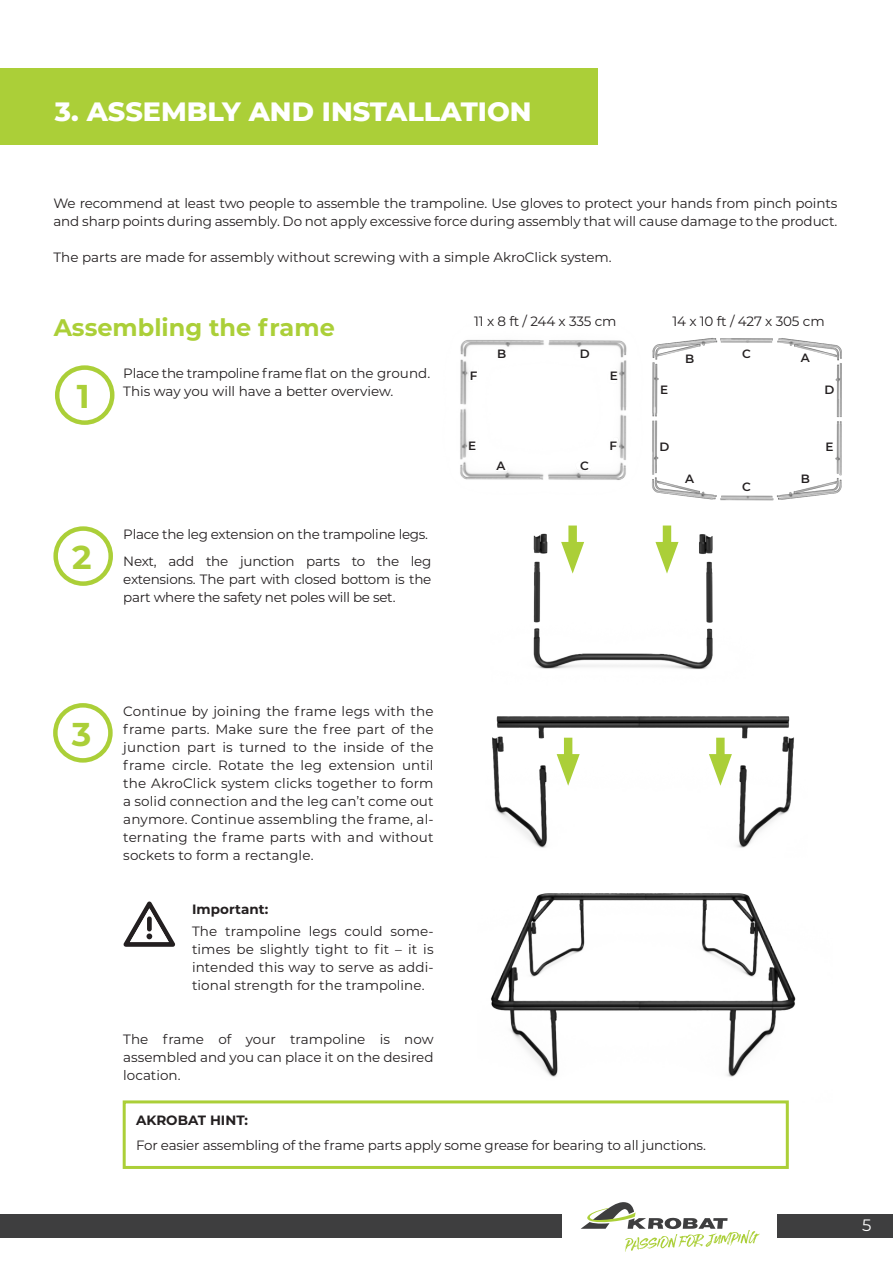
<style>
.page{position:relative;width:893px;height:1263px;background:#fff}
.page>*{position:absolute;margin:0;border:0;box-sizing:border-box;transform-origin:0 0}
.Tekst_bold{font:700 33px "Montserrat";color:#abcf38}
.Header_1{font:800 27px "Montserrat";color:#fff}
.Header_2{font:700 24px "Montserrat";color:#abcf38}
.t1{font:16.5px "Montserrat";color:#fff}
.Tekst{font:13.5px/18px "Montserrat";letter-spacing:-.01em;color:#231f20;text-align:justify}
.Tekst_bold-2{font:13.5px "Montserrat";letter-spacing:-.015em;color:#231f20}
.Tekst_bold-3{font:700 13.5px "Montserrat";color:#231f20}
.Tekst-2{font:600 12px "Montserrat";color:#231f20}
</style>
<div class="page">
<div style="left:0;top:1214px;width:562px;height:23px;background:#3e3e3f"></div>
<div style="left:777px;top:1214px;width:116px;height:23px;background:#3e3e3f"></div>
<svg style="left:581px;top:1202px;width:179px;height:50px"></svg>
<div style="left:0;top:68px;width:597px;height:77px;background:#abcf38"></div>
<img style="left:533px;top:525px;width:180px;height:144px">
<div style="left:663px;top:525px;width:8px;height:30px;background:#abcf38"></div>
<svg style="left:655px;top:542px;width:23px;height:32px"></svg>
<div style="left:568px;top:525px;width:9px;height:30px;background:#abcf38"></div>
<svg style="left:561px;top:542px;width:23px;height:32px"></svg>
<div style="left:55px;top:365px;width:59px;height:60px;border:4px solid #abcf38;border-radius:50%"></div>
<div style="left:53px;top:526px;width:60px;height:60px;border:4px solid #abcf38;border-radius:50%"></div>
<img style="left:491px;top:893px;width:305px;height:184px">
<svg style="left:123px;top:901px;width:53px;height:46px"></svg>
<img style="left:492px;top:716px;width:302px;height:132px">
<div style="left:716px;top:738px;width:9px;height:29px;background:#abcf38"></div>
<svg style="left:709px;top:754px;width:23px;height:32px"></svg>
<div style="left:564px;top:738px;width:8px;height:29px;background:#abcf38"></div>
<svg style="left:557px;top:754px;width:23px;height:32px"></svg>
<div style="left:123px;top:1100px;width:666px;height:69px;background:#fff;border:3px solid #abcf38"></div>
<div style="left:53px;top:703px;width:60px;height:60px;border:4px solid #abcf38;border-radius:50%"></div>
<img style="left:460px;top:340px;width:167px;height:140px">
<img style="left:652px;top:338px;width:190px;height:163px">
<p class="Header_1" style="left:55px;top:92px;width:478px">3. ASSEMBLY AND INSTALLATION</p>
<p class="Tekst" style="left:53px;top:193px;width:785px">We recommend at least two people to assemble the trampoline. Use gloves to protect your hands from pinch points and sharp points during assembly. Do not apply excessive force during assembly that will cause damage to the product.</p>
<p class="Tekst_bold-2" style="left:53px;top:247px;width:560px">The parts are made for assembly without screwing with a simple AkroClick system.</p>
<p class="Header_2" style="left:54px;top:310px;width:283px">Assembling the frame</p>
<p class="Tekst" style="left:123px;top:364px;width:308px">Place the trampoline frame flat on the ground.<br>This way you will have a better overview.</p>
<p class="Tekst_bold" style="left:77px;top:373px;width:14px">1</p>
<p class="Tekst_bold" style="left:72px;top:534px;width:21px">2</p>
<p class="Tekst" style="left:123px;top:525px;width:306px">Place the leg extension on the trampoline legs.</p>
<p class="Tekst" style="left:123px;top:552px;width:310px">Next, add the junction parts to the leg extensions. The part with closed bottom is the part where the safety net poles will be set.</p>
<p class="Tekst" style="left:474px;top:312px;width:144px">11 x 8 ft / 244 x 335 cm</p>
<p class="Tekst" style="left:672px;top:312px;width:154px">14 x 10 ft / 427 x 305 cm</p>
<p class="Tekst-2" style="left:497px;top:345px;width:11px">B</p>
<p class="Tekst-2" style="left:580px;top:345px;width:11px">D</p>
<p class="Tekst-2" style="left:470px;top:367px;width:9px">F</p>
<p class="Tekst-2" style="left:610px;top:367px;width:10px">E</p>
<p class="Tekst-2" style="left:742px;top:345px;width:10px">C</p>
<p class="Tekst-2" style="left:801px;top:349px;width:10px">A</p>
<p class="Tekst-2" style="left:685px;top:350px;width:11px">B</p>
<p class="Tekst-2" style="left:468px;top:437px;width:10px">E</p>
<p class="Tekst-2" style="left:496px;top:457px;width:10px">A</p>
<p class="Tekst-2" style="left:580px;top:457px;width:10px">C</p>
<p class="Tekst-2" style="left:610px;top:437px;width:9px">F</p>
<p class="Tekst-2" style="left:660px;top:381px;width:10px">E</p>
<p class="Tekst-2" style="left:825px;top:381px;width:11px">D</p>
<p class="Tekst-2" style="left:660px;top:438px;width:11px">D</p>
<p class="Tekst-2" style="left:825px;top:438px;width:10px">E</p>
<p class="Tekst-2" style="left:685px;top:470px;width:10px">A</p>
<p class="Tekst-2" style="left:742px;top:478px;width:10px">C</p>
<p class="Tekst-2" style="left:801px;top:470px;width:11px">B</p>
<p class="Tekst_bold" style="left:72px;top:710px;width:21px">3</p>
<p class="Tekst" style="left:123px;top:702px;width:312px">Continue by joining the frame legs with the frame parts. Make sure the free part of the junction part is turned to the inside of the frame circle. Rotate the leg extension until the AkroClick system clicks together to form a solid connection and the leg can’t come out anymore. Continue assembling the frame, al&shy;ternating the frame parts with and without sockets to form a rectangle.</p>
<p class="Tekst_bold-3" style="left:192px;top:899px;width:78px">Important:</p>
<p class="Tekst" style="left:192px;top:922px;width:243px">The trampoline legs could some&shy;times be slightly tight to fit – it is intended this way to serve as addi&shy;tional strength for the trampoline.</p>
<p class="Tekst" style="left:123px;top:1029px;width:312px">The frame of your trampoline is now assembled and you can place it on the desired location.</p>
<p class="Tekst_bold-3" style="left:136px;top:1110px;width:113px">AKROBAT HINT:</p>
<p class="Tekst_bold-2" style="left:136px;top:1135px;width:571px">For easier assembling of the frame parts apply some grease for bearing to all junctions.</p>
<p class="t1" style="left:862px;top:1213px;width:11px">5</p>
</div>
